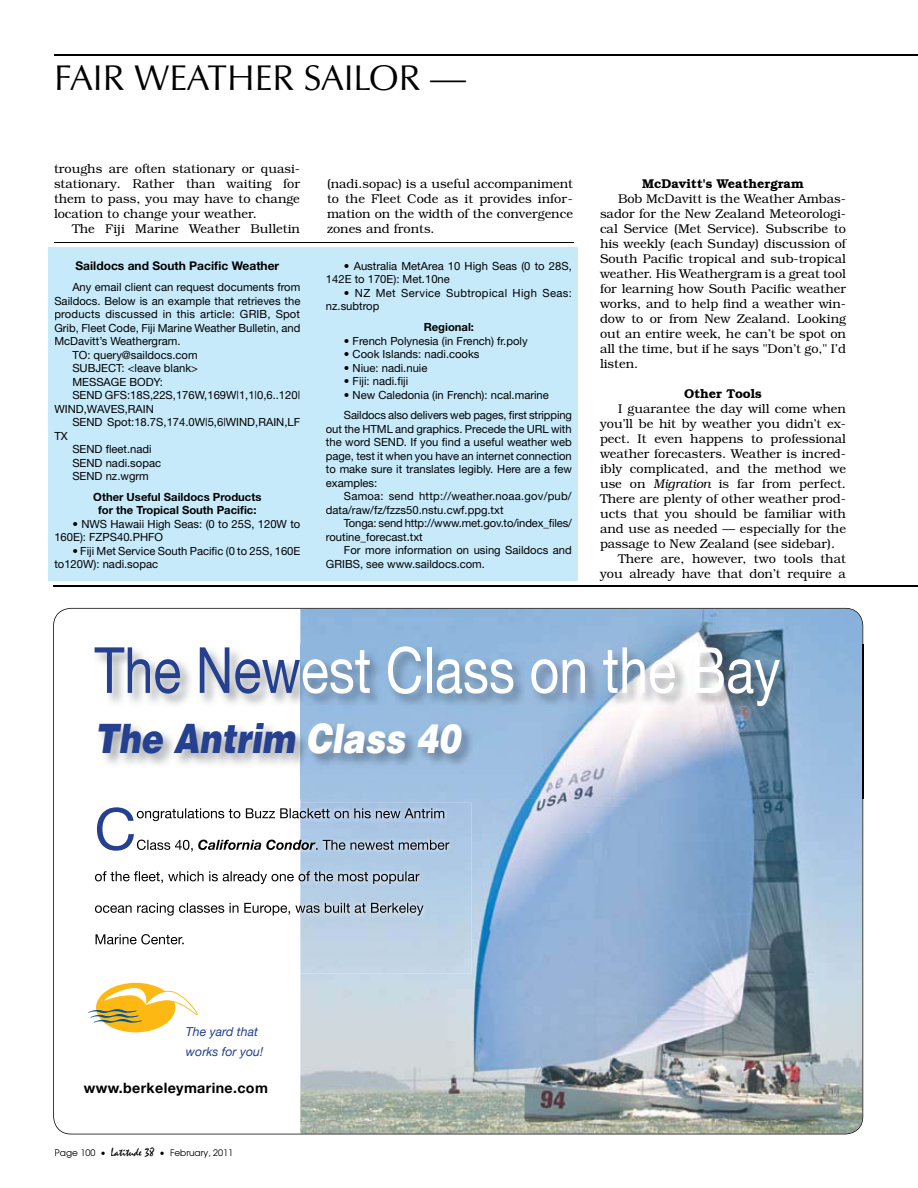
<style>
.page{position:relative;width:918px;height:1188px;background:#fff}
.page>*{position:absolute;margin:0;border:0;box-sizing:border-box;transform-origin:0 0}
.t1{font:63.75px "Helvetica Neue";color:#fff;scale:.82 1}
.t2{font:58.05px "Helvetica Neue";color:#25408f}
.t3{font:italic 900 40.5px "Helvetica";color:#25408f;scale:.82 1}
.t4{font:36px "Zapf Humanist 601 BT";color:#000}
.t5{font:700 14.25px "Helvetica Neue";letter-spacing:.025em;color:#000}
.t6{font:300 12.75px/15px "Bookman";color:#000;text-align:justify}
.t7{font:600 12.75px "Bookman";color:#000}
.t8{font:italic 12.3px/19.5px "Helvetica Neue";color:#25408f}
.t9{font:700 12px "Helvetica Neue";color:#000}
.t10{font:11.25px/13.5px "Helvetica Neue";color:#000}
.t11{font:11.25px/13.5px "Helvetica Neue";letter-spacing:.02em;color:#000}
.t12{font:700 11.25px/13.5px "Helvetica Neue";color:#000;text-align:center}
.t13{font:11.25px/13.5px "Helvetica Neue";letter-spacing:.03em;color:#000}
.t14{font:9px "Avant Garde";color:#000}
.s1{font-style:italic}
.s2{color:#25408f}
.s3{color:#fff}
.s4{font-family:"Mistral";font-size:12px}
</style>
<div class="page">
<hr style="left:54px;top:54px;width:864px;height:1px;background:#000">
<hr style="left:53px;top:585px;width:865px;height:2px;background:#000">
<div style="left:48px;top:247px;width:529px;height:333px;background:#c7eafb"></div>
<hr style="left:55px;top:242px;width:519px;height:1px;background:#000">
<svg style="left:67px;top:1134px;width:782px;height:1px"></svg>
<img style="left:53px;top:608px;width:810px;height:526px">
<img style="left:93px;top:645px;width:771px;height:153px">
<img style="left:300px;top:645px;width:563px;height:153px">
<img style="left:90px;top:803px;width:381px;height:170px">
<img style="left:137px;top:808px;width:163px;height:13px">
<img style="left:300px;top:808px;width:145px;height:13px">
<img style="left:137px;top:840px;width:57px;height:12px">
<img style="left:198px;top:840px;width:102px;height:10px">
<img style="left:300px;top:840px;width:149px;height:10px">
<img style="left:95px;top:871px;width:205px;height:13px">
<img style="left:300px;top:871px;width:120px;height:13px">
<img style="left:95px;top:903px;width:205px;height:13px">
<img style="left:300px;top:903px;width:124px;height:13px">
<img style="left:96px;top:934px;width:88px;height:10px">
<div style="left:96px;top:983px;width:79px;height:49px;background:#fdb813;border-radius:50%"></div>
<svg style="left:88px;top:987px;width:110px;height:36px"></svg>
<h3 class="t4" style="left:54px;top:56px;width:413px">FAIR WEATHER SAILOR —</h3>
<p class="t6" style="left:54px;top:161px;width:248px">troughs are often stationary or quasi&shy;stationary. Rather than waiting for them to pass, you may have to change location to change your weather.</p>
<p class="t6" style="left:72px;top:221px;width:230px">The Fiji Marine Weather Bulletin</p>
<p class="t9" style="left:75px;top:259px;width:205px">Saildocs and South Pacific Weather</p>
<p class="t10" style="left:72px;top:280px;width:229px">Any email client can request documents from</p>
<p class="t10" style="left:54px;top:294px;width:248px">Saildocs. Below is an example that retrieves the</p>
<p class="t10" style="left:54px;top:307px;width:247px">products discussed in this article: GRIB, Spot</p>
<p class="t10" style="left:54px;top:321px;width:247px">Grib, Fleet Code, Fiji Marine Weather Bulletin, and</p>
<p class="t10" style="left:54px;top:334px;width:128px">McDavitt’s Weathergram.</p>
<p class="t10" style="left:72px;top:348px;width:127px">TO: query@saildocs.com</p>
<p class="t10" style="left:72px;top:361px;width:127px">SUBJECT: &lt;leave blank&gt;</p>
<p class="t10" style="left:72px;top:375px;width:92px">MESSAGE BODY:</p>
<p class="t10" style="left:72px;top:388px;width:229px">SEND GFS:18S,22S,176W,169W|1,1|0,6..120|</p>
<p class="t10" style="left:54px;top:402px;width:101px">WIND,WAVES,RAIN</p>
<p class="t10" style="left:72px;top:415px;width:229px">SEND Spot:18.7S,174.0W|5,6|WIND,RAIN,LF</p>
<p class="t10" style="left:54px;top:429px;width:15px">TX</p>
<p class="t10" style="left:72px;top:442px;width:81px">SEND fleet.nadi</p>
<p class="t10" style="left:72px;top:456px;width:90px">SEND nadi.sopac</p>
<p class="t10" style="left:72px;top:469px;width:78px">SEND nz.wgrm</p>
<p class="t12" style="left:93px;top:490px;width:170px">Other Useful Saildocs Products for the Tropical South Pacific:</p>
<p class="t10" style="left:54px;top:517px;width:247px;text-indent:18px">• NWS Hawaii High Seas: (0 to 25S, 120W to<br>160E): FZPS40.PHFO</p>
<p class="t10" style="left:54px;top:544px;width:248px;text-indent:18px">• Fiji Met Service South Pacific (0 to 25S, 160E to120W): nadi.sopac</p>
<p class="t6" style="left:327px;top:176px;width:248px">(nadi.sopac) is a useful accompaniment to the Fleet Code as it provides infor&shy;mation on the width of the convergence zones and fronts.</p>
<p class="t10" style="left:326px;top:259px;width:247px;text-indent:18px">• Australia MetArea 10 High Seas (0 to 28S,<br>142E to 170E): Met.10ne</p>
<p class="t13" style="left:326px;top:286px;width:248px;text-indent:18px">• NZ Met Service Subtropical High Seas: nz.subtrop</p>
<p class="t12" style="left:424px;top:320px;width:52px">Regional:</p>
<p class="t10" style="left:344px;top:334px;width:185px">• French Polynesia (in French) fr.poly</p>
<p class="t10" style="left:344px;top:347px;width:137px">• Cook Islands: nadi.cooks</p>
<p class="t10" style="left:344px;top:361px;width:85px">• Niue: nadi.nuie</p>
<p class="t10" style="left:344px;top:374px;width:66px">• Fiji: nadi.fiji</p>
<p class="t10" style="left:344px;top:384px;width:230px;line-height:20.7px">• New Caledonia (in French): ncal.marine<br>Saildocs also delivers web pages, first stripping</p>
<p class="t10" style="left:326px;top:422px;width:248px;text-align:justify">out the HTML and graphics. Precede the URL with the word SEND. If you find a useful weather web page, test it when you have an internet connection to make sure it translates legibly. Here are a few examples:</p>
<p class="t11" style="left:326px;top:489px;width:247px;text-indent:18px">Samoa: send http://weather.noaa.gov/pub/ data/raw/fz/fzzs50.nstu.cwf.ppg.txt</p>
<p class="t10" style="left:326px;top:516px;width:248px;text-indent:18px">Tonga: send http://www.met.gov.to/index_files/ routine_forecast.txt</p>
<p class="t10" style="left:326px;top:543px;width:248px;text-indent:18px">For more information on using Saildocs and<br>GRIBS, see www.saildocs.com.</p>
<p class="t7" style="left:642px;top:176px;width:163px">McDavitt's Weathergram</p>
<p class="t6" style="left:600px;top:192px;width:248px;text-indent:18px">Bob McDavitt is the Weather Ambas&shy;sador for the New Zealand Meteorologi&shy;cal Service (Met Service). Subscribe to his weekly (each Sunday) discussion of South Pacific tropical and sub-tropical weather. His Weathergram is a great tool for learning how South Pacific weather works, and to help find a weather win&shy;dow to or from New Zealand. Looking out an entire week, he can’t be spot on all the time, but if he says "Don’t go," I’d listen.</p>
<p class="t7" style="left:684px;top:386px;width:79px">Other Tools</p>
<p class="t6" style="left:618px;top:402px;width:229px">I guarantee the day will come when</p>
<p class="t6" style="left:600px;top:417px;width:248px">you’ll be hit by weather you didn’t ex-</p>
<p class="t6" style="left:600px;top:432px;width:247px">pect. It even happens to professional</p>
<p class="t6" style="left:600px;top:447px;width:247px">weather forecasters. Weather is incred-</p>
<p class="t6" style="left:600px;top:462px;width:248px">ibly complicated, and the method we</p>
<p class="t6" style="left:600px;top:477px;width:248px">use on <span class="s1">Migration</span> is far from perfect.</p>
<p class="t6" style="left:600px;top:492px;width:247px">There are plenty of other weather prod-</p>
<p class="t6" style="left:600px;top:507px;width:247px">ucts that you should be familiar with</p>
<p class="t6" style="left:600px;top:522px;width:248px">and use as needed — especially for the</p>
<p class="t6" style="left:600px;top:537px;width:237px">passage to New Zealand (see sidebar).</p>
<p class="t6" style="left:618px;top:552px;width:229px">There are, however, two tools that</p>
<p class="t6" style="left:600px;top:567px;width:247px">you already have that don’t require a</p>
<h1 class="t1" style="left:94px;top:632px;width:838px"><span class="s2">The New</span>est Class on the Bay</h1>
<h3 class="t3" style="left:94px;top:712px;width:448px">The Antrim <span class="s3">Class 40</span></h3>
<h2 class="t2" style="left:94px;top:794px;width:43px">C</h2>
<p class="t8" style="left:186px;top:1022px;width:79px">The yard that works for you!</p>
<p class="t5" style="left:84px;top:1079px;width:186px">www.berkeleymarine.com</p>
<p class="t14" style="left:55px;top:1148px;width:180px">Page 100 • <span class="s4">Latitude 38</span> • February, 2011</p>
</div>
